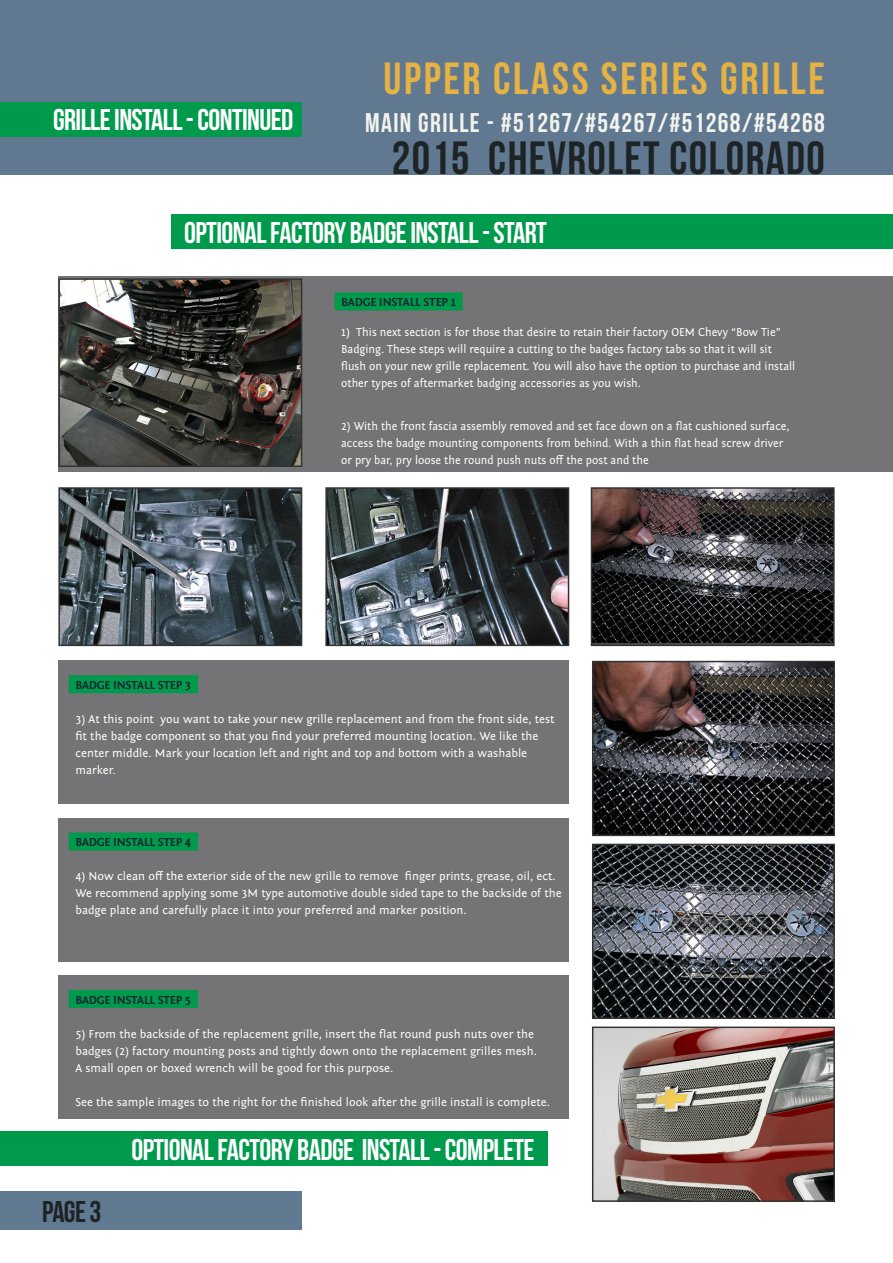
<style>
.page{position:relative;width:893px;height:1263px;background:#fff}
.page>*{position:absolute;margin:0;border:0;box-sizing:border-box;transform-origin:0 0}
.Car_model{font:46.5px "Bebas Neue";letter-spacing:.03em;color:#1e2326}
.Car_name{font:45px "Bebas Neue";letter-spacing:.06em;color:#e5b244}
.Tech_data_title{font:30px "Bebas Neue";letter-spacing:-.02em;color:#fff}
.Tech_data_title-2{font:30px "Bebas Neue";color:#1e2326}
.Car_model-2{font:27px "Bebas Neue";letter-spacing:.05em;color:#f3f3ed}
.Normal_text{font:12px/17px "Fontin Sans";color:#fff}
.Normal_text-2{font:12px/17px "Fontin Sans";color:#fff;scale:.95 1}
.Subtitle_normal{font:700 12px "Fontin Sans";letter-spacing:-.02em;color:#182631}
</style>
<div class="page">
<div style="left:0;top:1191px;width:301px;height:39px;background:#607a91"></div>
<div style="left:58px;top:276px;width:835px;height:195px;background:#747375"></div>
<div style="left:334px;top:292px;width:129px;height:18px;background:#009a4d"></div>
<div style="left:58px;top:661px;width:511px;height:143px;background:#747375"></div>
<div style="left:69px;top:675px;width:129px;height:18px;background:#009a4d"></div>
<div style="left:58px;top:818px;width:511px;height:143px;background:#747375"></div>
<div style="left:69px;top:832px;width:129px;height:18px;background:#009a4d"></div>
<div style="left:58px;top:975px;width:511px;height:143px;background:#747375"></div>
<div style="left:69px;top:990px;width:129px;height:18px;background:#009a4d"></div>
<img style="left:595px;top:664px;width:237px;height:169px">
<div style="left:592px;top:661px;width:243px;height:175px;border:2px solid #323332"></div>
<img style="left:595px;top:847px;width:237px;height:169px">
<div style="left:592px;top:844px;width:243px;height:175px;border:2px solid #323332"></div>
<img style="left:595px;top:1029px;width:237px;height:170px">
<div style="left:592px;top:1026px;width:243px;height:176px;border:2px solid #323332"></div>
<img style="left:61px;top:490px;width:238px;height:153px">
<div style="left:58px;top:487px;width:244px;height:159px;border:2px solid #323332"></div>
<img style="left:61px;top:281px;width:238px;height:183px">
<div style="left:58px;top:278px;width:244px;height:189px;border:2px solid #323332"></div>
<img style="left:594px;top:490px;width:238px;height:152px">
<div style="left:591px;top:487px;width:244px;height:159px;border:2px solid #323332"></div>
<img style="left:328px;top:490px;width:238px;height:153px">
<div style="left:325px;top:487px;width:244px;height:159px;border:2px solid #323332"></div>
<div style="left:0;top:0;width:893px;height:174px;background:#607991"></div>
<div style="left:0;top:102px;width:302px;height:34px;background:#009a4d"></div>
<div style="left:0;top:1132px;width:547px;height:34px;background:#009a4d"></div>
<div style="left:171px;top:215px;width:722px;height:34px;background:#009a4d"></div>
<p class="Car_name" style="left:383px;top:53px;width:443px">UPPER CLASS SERIES GRILLE</p>
<p class="Tech_data_title" style="left:53px;top:103px;width:242px">GRILLE INSTALL - CONTINUED</p>
<p class="Car_model-2" style="left:365px;top:108px;width:461px">MAIN GRILLE - #51267/#54267/#51268/#54268</p>
<p class="Car_model" style="left:392px;top:133px;width:435px">2015 CHEVROLET COLORADO</p>
<p class="Tech_data_title" style="left:184px;top:216px;width:364px">OPTIONAL FACTORY BADGE INSTALL - START</p>
<p class="Subtitle_normal" style="left:341px;top:296px;width:116px">BADGE INSTALL STEP 1</p>
<p class="Normal_text" style="left:341px;top:324px;width:456px">1) This next section is for those that desire to retain their factory OEM Chevy “Bow Tie” Badging. These steps will require a cutting to the badges factory tabs so that it will sit flush on your new grille replacement. You will also have the option to purchase and install other types of aftermarket badging accessories as you wish.</p>
<p class="Normal_text-2" style="left:341px;top:417px;width:473px">2) With the front fascia assembly removed and set face down on a flat cushioned surface, access the badge mounting components from behind. With a thin flat head screw driver or pry bar, pry loose the round push nuts off the post and the</p>
<p class="Subtitle_normal" style="left:75px;top:678px;width:117px">BADGE INSTALL STEP 3</p>
<p class="Normal_text" style="left:75px;top:711px;width:481px">3) At this point you want to take your new grille replacement and from the front side, test fit the badge component so that you find your preferred mounting location. We like the center middle. Mark your location left and right and top and bottom with a washable marker.</p>
<p class="Subtitle_normal" style="left:75px;top:836px;width:117px">BADGE INSTALL STEP 4</p>
<p class="Normal_text" style="left:75px;top:868px;width:488px">4) Now clean off the exterior side of the new grille to remove finger prints, grease, oil, ect.<br>We recommend applying some 3M type automotive double sided tape to the backside of the badge plate and carefully place it into your preferred and marker position.</p>
<p class="Subtitle_normal" style="left:75px;top:993px;width:117px">BADGE INSTALL STEP 5</p>
<p class="Normal_text" style="left:75px;top:1025px;width:463px">5) From the backside of the replacement grille, insert the flat round push nuts over the badges (2) factory mounting posts and tightly down onto the replacement grilles mesh.<br>A small open or boxed wrench will be good for this purpose.</p>
<p class="Normal_text" style="left:75px;top:1093px;width:476px">See the sample images to the right for the finished look after the grille install is complete.</p>
<p class="Tech_data_title-2" style="left:42px;top:1195px;width:61px">PAGE 3</p>
<p class="Tech_data_title" style="left:132px;top:1133px;width:405px">OPTIONAL FACTORY BADGE INSTALL - COMPLETE</p>
</div>
